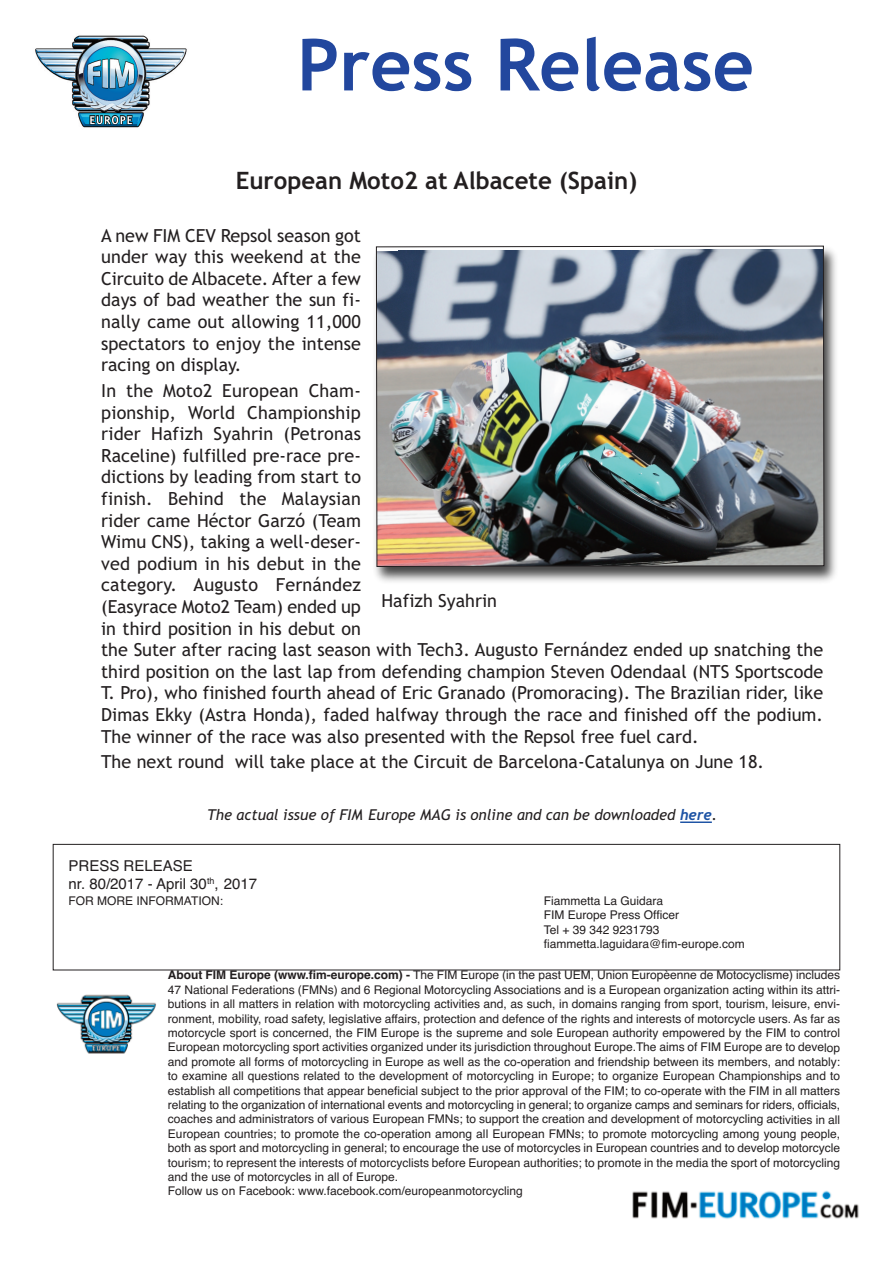
<style>
.page{position:relative;width:893px;height:1263px;background:#fff}
.page>*{position:absolute;margin:0;border:0;box-sizing:border-box;transform-origin:0 0}
.t1{font:700 72px "Trebuchet MS";color:#22479e}
.t2{font:700 24px "Trebuchet MS";color:#231f20}
.t3{font:18px/21.6px "Trebuchet MS";color:#231f20;text-align:justify}
.t4{font:italic 15px "Trebuchet MS";color:#231f20}
.t5{font:15px/18px "Helvetica";color:#231f20}
.t6{font:12px/14.4px "Helvetica";color:#231f20}
.s1{font-family:"Trebuchet";font-weight:700;color:#1c52a4}
.s2{font-weight:700}
</style>
<div class="page">
<img style="left:35px;top:35px;width:152px;height:93px">
<img style="left:632px;top:1190px;width:227px;height:29px">
<hr style="left:680px;top:821px;width:32px;height:2px;background:#1c52a4">
<img style="left:375px;top:246px;width:461px;height:336px">
<img style="left:376px;top:245px;width:449px;height:322px">
<img style="left:56px;top:994px;width:100px;height:60px">
<div style="left:53px;top:844px;width:787px;height:126px;border:1px solid #231f20"></div>
<h1 class="t1" style="left:297px;top:24px;width:458px">Press Release</h1>
<h2 class="t2" style="left:236px;top:167px;width:403px">European Moto2 at Albacete (Spain)</h2>
<h3 class="t3" style="left:101px;top:224px;width:261px">A new FIM CEV Repsol season got under way this weekend at the Circuito de Albacete. After a few days of bad weather the sun fi&shy;nally came out allowing 11,000 spectators to enjoy the intense racing on display.</h3>
<p class="t3" style="left:101px;top:380px;width:723px;text-align:left">In the Moto2 European Cham-<br>pionship, World Championship<br>rider Hafizh Syahrin (Petronas<br>Raceline) fulfilled pre-race pre-<br>dictions by leading from start to<br>finish. Behind the Malaysian<br>rider came Héctor Garzó (Team<br>Wimu CNS), taking a well-deser-<br>ved podium in his debut in the<br>category. Augusto Fernández<br>(Easyrace Moto2 Team) ended up<br>in third position in his debut on<br>the Suter after racing last season with Tech3. Augusto Fernández ended up snatching the third position on the last lap from defending champion Steven Odendaal (NTS Sportscode T. Pro), who finished fourth ahead of Eric Granado (Promoracing). The Brazilian rider, like Dimas Ekky (Astra Honda), faded halfway through the race and finished off the podium.<br>The winner of the race was also presented with the Repsol free fuel card.</p>
<h3 class="t3" style="left:101px;top:751px;width:664px">The next round will take place at the Circuit de Barcelona-Catalunya on June 18.</h3>
<p class="t4" style="left:207px;top:806px;width:512px">The actual issue of FIM Europe MAG is online and can be downloaded <span class="s1">here</span>.</p>
<h3 class="t3" style="left:381px;top:590px;width:117px">Hafizh Syahrin</h3>
<p class="t5" style="left:69px;top:857px;width:190px">PRESS RELEASE<br>nr. 80/2017 - April 30<sup>th</sup>, 2017</p>
<p class="t6" style="left:69px;top:893px;width:156px">FOR MORE INFORMATION:</p>
<p class="t6" style="left:544px;top:893px;width:203px">Fiammetta La Guidara<br>FIM Europe Press Officer<br>Tel + 39 342 9231793 fiammetta.laguidara@fim-europe.com</p>
<p class="t6" style="left:168px;top:968px;width:674px"><span class="s2">About FIM Europe (www.fim-europe.com) -</span> The FIM Europe (in the past UEM, Union Europèenne de Motocyclisme) includes 47 National Federations (FMNs) and 6 Regional Motorcycling Associations and is a European organization acting within its attri&shy;butions in all matters in relation with motorcycling activities and, as such, in domains ranging from sport, tourism, leisure, envi&shy;ronment, mobility, road safety, legislative affairs, protection and defence of the rights and interests of motorcycle users. As far as motorcycle sport is concerned, the FIM Europe is the supreme and sole European authority empowered by the FIM to control European motorcycling sport activities organized under its jurisdiction throughout Europe.The aims of FIM Europe are to develop and promote all forms of motorcycling in Europe as well as the co-operation and friendship between its members, and notably: to examine all questions related to the development of motorcycling in Europe; to organize European Championships and to establish all competitions that appear beneficial subject to the prior approval of the FIM; to co-operate with the FIM in all matters relating to the organization of international events and motorcycling in general; to organize camps and seminars for riders, officials, coaches and administrators of various European FMNs; to support the creation and development of motorcycling activities in all European countries; to promote the co-operation among all European FMNs; to promote motorcycling among young people, both as sport and motorcycling in general; to encourage the use of motorcycles in European countries and to develop motorcycle tourism; to represent the interests of motorcyclists before European authorities; to promote in the media the sport of motorcycling and the use of motorcycles in all of Europe.<br>Follow us on Facebook: www.facebook.com/europeanmotorcycling</p>
</div>
